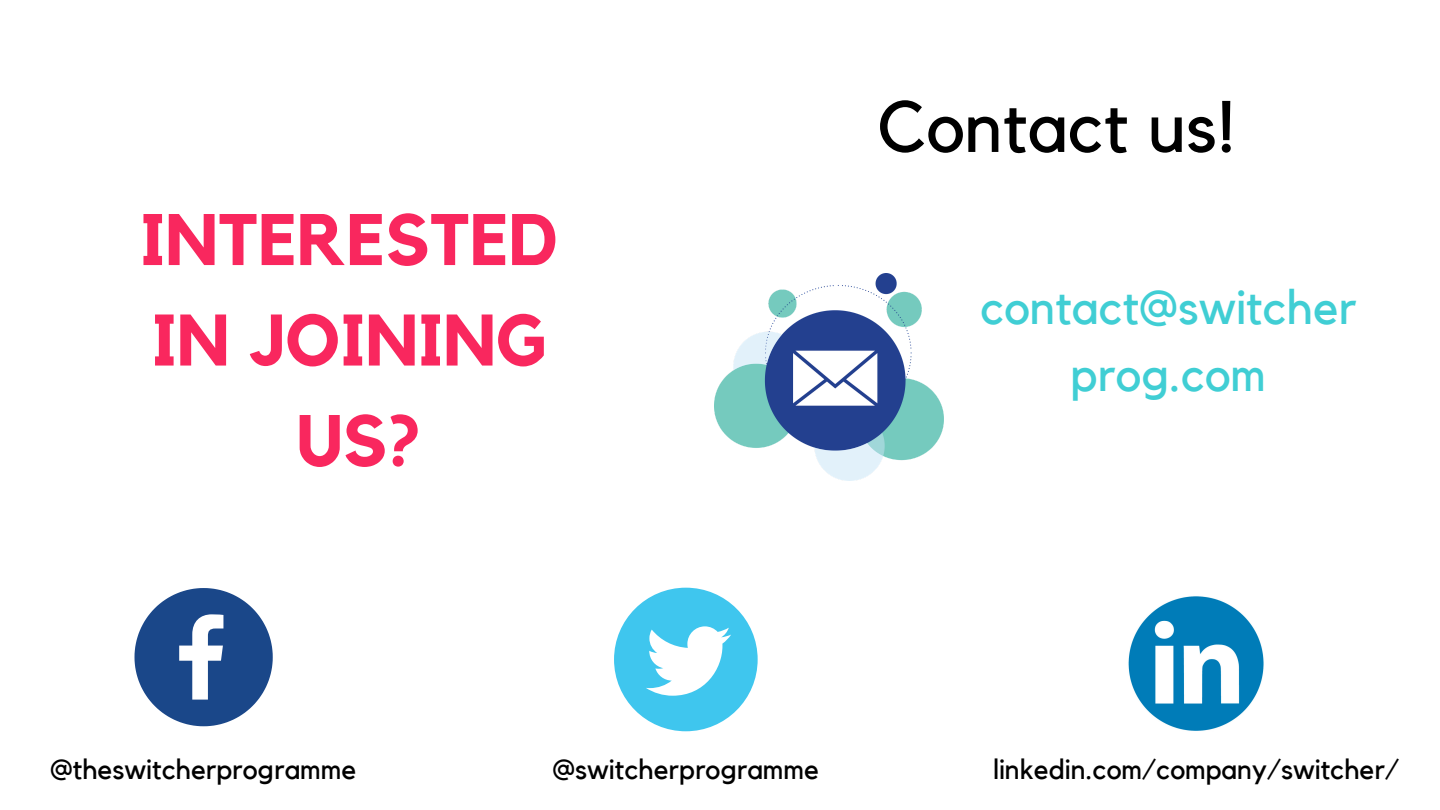
<style>
.page{position:relative;width:1440px;height:810px;background:#fff}
.page>*{position:absolute;margin:0;border:0;box-sizing:border-box;transform-origin:0 0}
.t1{font:700 72px/100.5px "Kollektif";color:#f9275e;text-align:center}
.t2{font:72px "Kollektif";color:#000}
.t3{font:48px/66.8px "Kollektif";color:#40ced4;text-align:center}
.t4{font:28px "Kollektif";color:#000}
</style>
<div class="page">
<div style="left:614px;top:588px;width:144px;height:143px;background:#3fc6ee;border-radius:50%"></div>
<svg style="left:646px;top:626px;width:85px;height:70px"></svg>
<img style="left:1128px;top:596px;width:136px;height:135px">
<svg style="left:135px;top:588px;width:138px;height:138px"></svg>
<img style="left:714px;top:273px;width:230px;height:208px">
<h1 class="t1" style="left:140px;top:193px;width:419px">INTERESTED<br>IN JOINING<br>US?</h1>
<h1 class="t2" style="left:877px;top:94px;width:360px">Contact us!</h1>
<h2 class="t3" style="left:980px;top:276px;width:378px">contact@switcher prog.com</h2>
<p class="t4" style="left:50px;top:756px;width:308px">@theswitcherprogramme</p>
<p class="t4" style="left:552px;top:756px;width:268px">@switcherprogramme</p>
<p class="t4" style="left:993px;top:756px;width:407px">linkedin.com/company/switcher/</p>
</div>
